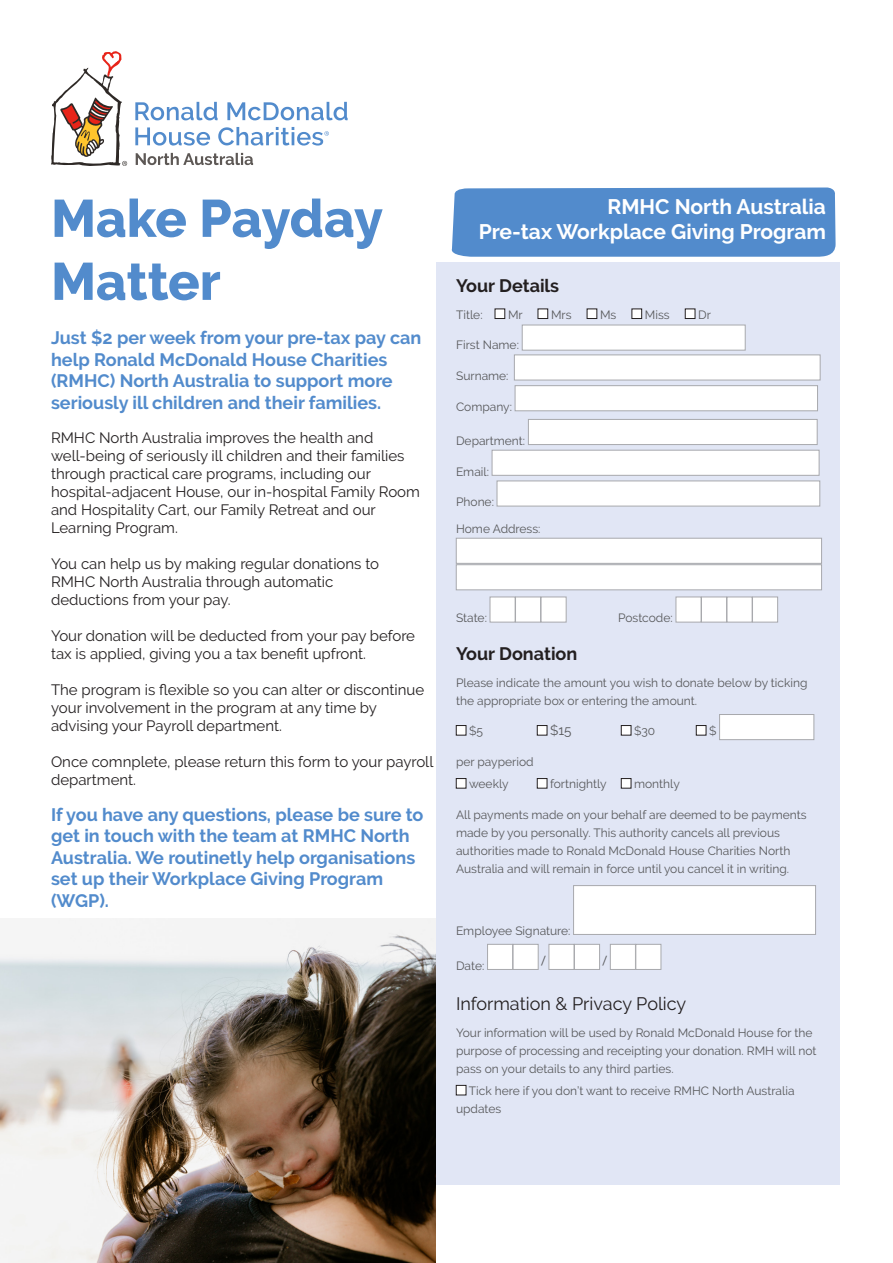
<style>
.page{position:relative;width:893px;height:1263px;background:#fff}
.page>*{position:absolute;margin:0;border:0;box-sizing:border-box;transform-origin:0 0}
.t1{font:800 52.5px "Raleway";letter-spacing:-.005em;color:#528bcc}
.Blue_Bold{font:700 21px "Raleway";color:#fff}
.Blue_Bold-2{font:700 18px/21.6px "Raleway";color:#528bcc}
.subheading_1{font:18px "Raleway";color:#231f20}
.subheading_1-2{font:700 18px "Raleway";color:#231f20}
.Blue_Bold-3{font:15px/18px "Raleway";color:#231f20}
.body_copy{font:13.5px "Raleway";color:#57585a}
.body_copy-2{font:13.5px "Myriad Pro";color:#57585a}
.body_copy-3{font:12px/18px "Raleway";color:#57585a}
</style>
<div class="page">
<img style="left:0;top:918px;width:436px;height:345px">
<div style="left:451px;top:187px;width:385px;height:70px;background:#528bcc"></div>
<div style="left:436px;top:263px;width:404px;height:922px;background:#e1e6f5"></div>
<div style="left:495px;top:309px;width:10px;height:9px;background:#fff"></div>
<div style="left:495px;top:309px;width:10px;height:10px;border:1px solid #231f20"></div>
<div style="left:538px;top:309px;width:10px;height:9px;background:#fff"></div>
<div style="left:538px;top:309px;width:10px;height:10px;border:1px solid #231f20"></div>
<div style="left:587px;top:309px;width:10px;height:9px;background:#fff"></div>
<div style="left:587px;top:309px;width:10px;height:10px;border:1px solid #231f20"></div>
<div style="left:632px;top:309px;width:10px;height:9px;background:#fff"></div>
<div style="left:632px;top:309px;width:10px;height:10px;border:1px solid #231f20"></div>
<div style="left:685px;top:309px;width:10px;height:9px;background:#fff"></div>
<div style="left:685px;top:309px;width:10px;height:10px;border:1px solid #231f20"></div>
<div style="left:522px;top:325px;width:223px;height:25px;background:#fff;border:1px solid #a8a9ad"></div>
<div style="left:514px;top:355px;width:306px;height:25px;background:#fff;border:1px solid #a8a9ad"></div>
<div style="left:515px;top:385px;width:303px;height:26px;background:#fff;border:1px solid #a8a9ad"></div>
<div style="left:528px;top:419px;width:289px;height:26px;background:#fff;border:1px solid #a8a9ad"></div>
<div style="left:492px;top:450px;width:327px;height:25px;background:#fff;border:1px solid #a8a9ad"></div>
<div style="left:497px;top:481px;width:323px;height:25px;background:#fff;border:1px solid #a8a9ad"></div>
<div style="left:456px;top:538px;width:366px;height:25px;background:#fff;border:1px solid #a8a9ad"></div>
<div style="left:456px;top:564px;width:366px;height:26px;background:#fff;border:1px solid #a8a9ad"></div>
<div style="left:490px;top:597px;width:25px;height:25px;background:#fff;border:1px solid #a8a9ad"></div>
<div style="left:515px;top:597px;width:26px;height:25px;background:#fff;border:1px solid #a8a9ad"></div>
<div style="left:541px;top:597px;width:25px;height:25px;background:#fff;border:1px solid #a8a9ad"></div>
<div style="left:676px;top:597px;width:25px;height:25px;background:#fff;border:1px solid #a8a9ad"></div>
<div style="left:701px;top:597px;width:26px;height:25px;background:#fff;border:1px solid #a8a9ad"></div>
<div style="left:727px;top:597px;width:25px;height:25px;background:#fff;border:1px solid #a8a9ad"></div>
<div style="left:752px;top:597px;width:26px;height:25px;background:#fff;border:1px solid #a8a9ad"></div>
<div style="left:456px;top:725px;width:10px;height:10px;background:#fff"></div>
<div style="left:456px;top:725px;width:10px;height:10px;border:1px solid #231f20"></div>
<div style="left:537px;top:725px;width:10px;height:10px;background:#fff"></div>
<div style="left:537px;top:725px;width:10px;height:10px;border:1px solid #231f20"></div>
<div style="left:621px;top:725px;width:10px;height:10px;background:#fff"></div>
<div style="left:621px;top:725px;width:10px;height:10px;border:1px solid #231f20"></div>
<div style="left:696px;top:725px;width:10px;height:10px;background:#fff"></div>
<div style="left:696px;top:725px;width:10px;height:10px;border:1px solid #231f20"></div>
<div style="left:719px;top:714px;width:95px;height:26px;background:#fff;border:1px solid #a8a9ad"></div>
<div style="left:456px;top:778px;width:10px;height:10px;background:#fff"></div>
<div style="left:456px;top:778px;width:10px;height:10px;border:1px solid #231f20"></div>
<div style="left:537px;top:778px;width:10px;height:10px;background:#fff"></div>
<div style="left:537px;top:778px;width:10px;height:10px;border:1px solid #231f20"></div>
<div style="left:621px;top:778px;width:10px;height:10px;background:#fff"></div>
<div style="left:621px;top:778px;width:10px;height:10px;border:1px solid #231f20"></div>
<div style="left:573px;top:885px;width:243px;height:50px;background:#fff;border:1px solid #a8a9ad"></div>
<div style="left:487px;top:944px;width:26px;height:26px;background:#fff;border:1px solid #a8a9ad"></div>
<div style="left:513px;top:944px;width:25px;height:26px;background:#fff;border:1px solid #a8a9ad"></div>
<div style="left:549px;top:944px;width:25px;height:26px;background:#fff;border:1px solid #a8a9ad"></div>
<div style="left:574px;top:944px;width:26px;height:26px;background:#fff;border:1px solid #a8a9ad"></div>
<div style="left:610px;top:944px;width:26px;height:26px;background:#fff;border:1px solid #a8a9ad"></div>
<div style="left:636px;top:944px;width:25px;height:26px;background:#fff;border:1px solid #a8a9ad"></div>
<div style="left:456px;top:1085px;width:10px;height:10px;background:#fff"></div>
<div style="left:456px;top:1085px;width:10px;height:10px;border:1px solid #231f20"></div>
<svg style="left:51px;top:51px;width:76px;height:115px"></svg>
<svg style="left:135px;top:102px;width:83px;height:18px"></svg>
<svg style="left:227px;top:102px;width:121px;height:18px"></svg>
<svg style="left:135px;top:127px;width:75px;height:19px"></svg>
<svg style="left:218px;top:127px;width:111px;height:19px"></svg>
<svg style="left:136px;top:153px;width:117px;height:12px"></svg>
<p class="t1" style="left:51px;top:189px;width:334px">Make Payday</p>
<p class="t1" style="left:51px;top:252px;width:171px">Matter</p>
<p class="Blue_Bold-2" style="left:51px;top:327px;width:372px">Just $2 per week from your pre-tax pay can help Ronald McDonald House Charities (RMHC) North Australia to support more seriously ill children and their families.</p>
<p class="Blue_Bold-3" style="left:51px;top:428px;width:324px">RMHC North Australia improves the health and</p>
<p class="Blue_Bold-3" style="left:51px;top:446px;width:355px">well-being of seriously ill children and their families through practical care programs, including our</p>
<p class="Blue_Bold-3" style="left:51px;top:482px;width:370px">hospital-adjacent House, our in-hospital Family Room and Hospitality Cart, our Family Retreat and our<br>Learning Program.</p>
<p class="Blue_Bold-3" style="left:51px;top:554px;width:330px">You can help us by making regular donations to</p>
<p class="Blue_Bold-3" style="left:51px;top:572px;width:284px">RMHC North Australia through automatic</p>
<p class="Blue_Bold-3" style="left:51px;top:590px;width:181px">deductions from your pay.</p>
<p class="Blue_Bold-3" style="left:51px;top:626px;width:366px">Your donation will be deducted from your pay before tax is applied, giving you a tax benefit upfront.</p>
<p class="Blue_Bold-3" style="left:51px;top:680px;width:375px">The program is flexible so you can alter or discontinue your involvement in the program at any time by advising your Payroll department.</p>
<p class="Blue_Bold-3" style="left:51px;top:752px;width:384px">Once comnplete, please return this form to your payroll department.</p>
<p class="Blue_Bold-2" style="left:51px;top:803px;width:374px">If you have any questions, please be sure to get in touch with the team at RMHC North Australia. We routinetly help organisations set up their Workplace Giving Program (WGP).</p>
<p class="Blue_Bold" style="left:607px;top:195px;width:220px">RMHC North Australia</p>
<p class="Blue_Bold" style="left:479px;top:220px;width:349px">Pre-tax Workplace Giving Program</p>
<p class="subheading_1-2" style="left:456px;top:276px;width:105px">Your Details</p>
<p class="body_copy-3" style="left:456px;top:305px;width:28px">Title:</p>
<p class="body_copy-3" style="left:508px;top:305px;width:16px">Mr</p>
<p class="body_copy-3" style="left:551px;top:305px;width:22px">Mrs</p>
<p class="body_copy-3" style="left:600px;top:305px;width:18px">Ms</p>
<p class="body_copy-3" style="left:645px;top:305px;width:26px">Miss</p>
<p class="body_copy-3" style="left:698px;top:305px;width:14px">Dr</p>
<p class="body_copy-3" style="left:456px;top:336px;width:64px">First Name:</p>
<p class="body_copy-3" style="left:456px;top:367px;width:54px">Surname:</p>
<p class="body_copy-3" style="left:456px;top:398px;width:57px">Company:</p>
<p class="body_copy-3" style="left:456px;top:431px;width:71px">Department:</p>
<p class="body_copy-3" style="left:456px;top:462px;width:34px">Email:</p>
<p class="body_copy-3" style="left:456px;top:493px;width:39px">Phone:</p>
<p class="body_copy-3" style="left:456px;top:519px;width:86px">Home Address:</p>
<p class="body_copy-3" style="left:456px;top:609px;width:32px">State:</p>
<p class="body_copy-3" style="left:618px;top:609px;width:56px">Postcode:</p>
<p class="subheading_1-2" style="left:456px;top:643px;width:123px">Your Donation</p>
<p class="body_copy-3" style="left:456px;top:673px;width:353px">Please indicate the amount you wish to donate below by ticking the appropriate box or entering the amount.</p>
<p class="body_copy-3" style="left:469px;top:722px;width:15px">$5</p>
<p class="body_copy" style="left:550px;top:723px;width:23px">$15</p>
<p class="body_copy-3" style="left:634px;top:722px;width:23px">$30</p>
<p class="body_copy-3" style="left:709px;top:722px;width:9px">$</p>
<p class="body_copy-3" style="left:456px;top:753px;width:79px">per payperiod</p>
<p class="body_copy-3" style="left:469px;top:775px;width:41px">weekly</p>
<p class="body_copy-3" style="left:550px;top:775px;width:58px">fortnightly</p>
<p class="body_copy-3" style="left:634px;top:775px;width:47px">monthly</p>
<p class="body_copy-3" style="left:456px;top:806px;width:352px">All payments made on your behalf are deemed to be payments made by you personally. This authority cancels all previous authorities made to Ronald McDonald House Charities North Australia and will remain in force until you cancel it in writing.</p>
<p class="body_copy-3" style="left:456px;top:921px;width:116px">Employee Signature:</p>
<p class="body_copy-3" style="left:456px;top:956px;width:30px">Date:</p>
<p class="body_copy-2" style="left:541px;top:952px;width:6px">/</p>
<p class="body_copy-2" style="left:603px;top:952px;width:6px">/</p>
<p class="subheading_1" style="left:456px;top:993px;width:232px">Information &amp; Privacy Policy</p>
<p class="body_copy-3" style="left:456px;top:1024px;width:362px">Your information will be used by Ronald McDonald House for the purpose of processing and receipting your donation. RMH will not pass on your details to any third parties.</p>
<p class="body_copy-3" style="left:456px;top:1082px;width:340px;text-indent:13px">Tick here if you don’t want to receive RMHC North Australia updates</p>
</div>
